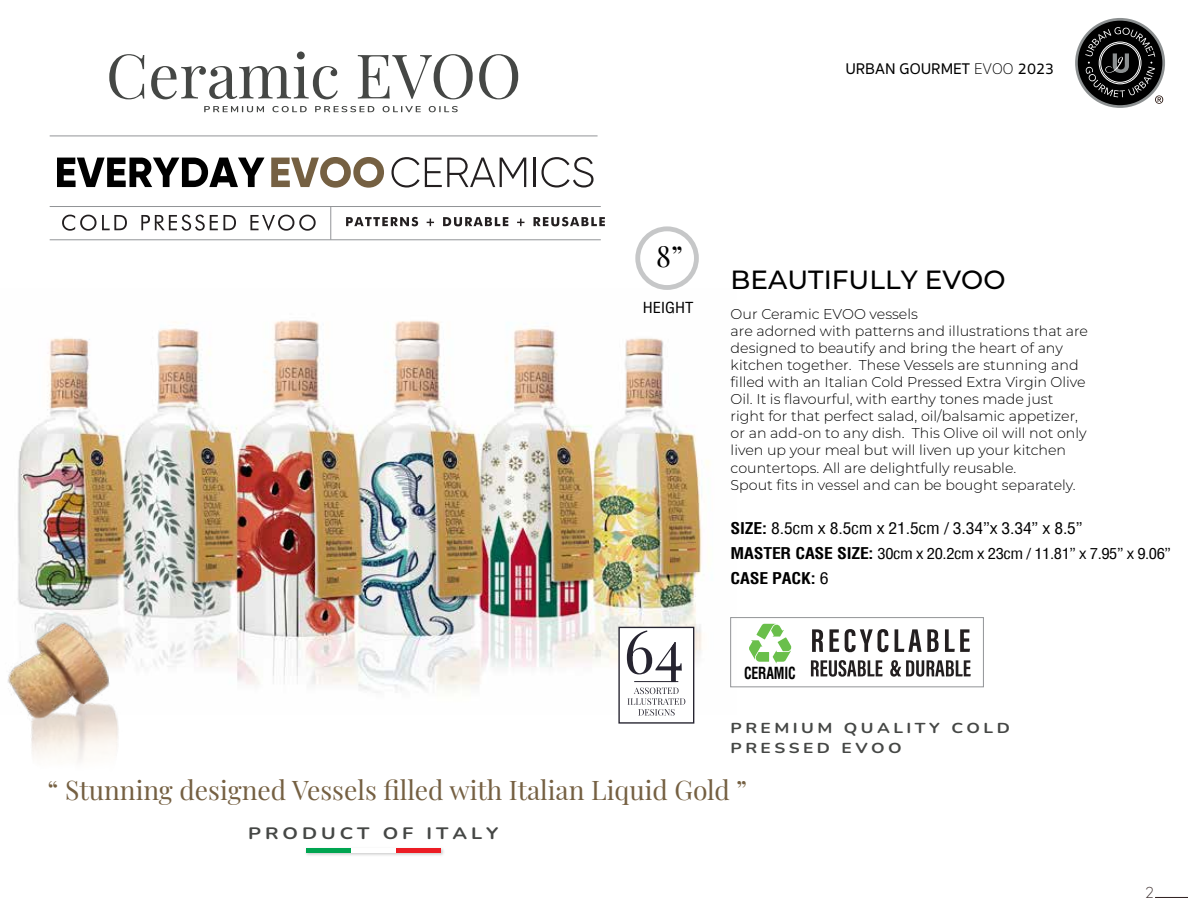
<style>
.page{position:relative;width:1188px;height:918px;background:#fff}
.page>*{position:absolute;margin:0;border:0;box-sizing:border-box;transform-origin:0 0}
.t1{font:28.65px "Playfair Display";color:#000}
.t2{font:26.4px "Playfair Display";color:#756042}
.t3{font:500 26.4px "Montserrat";color:#000}
.t4{font:700 16.5px "Nunito";letter-spacing:.2em;color:#454745;scale:1.2 1}
.t5{font:700 condensed 16.2px "Helvetica";letter-spacing:-.01em;color:#000;scale:.84 1}
.t6{font:condensed 15.9px "Helvetica";letter-spacing:-.01em;color:#000;scale:1.11 1}
.t7{font:500 15.9px "Sukhumvit Set";color:#000}
.t8{font:700 condensed 15.9px "Helvetica";letter-spacing:-.01em;color:#000;scale:1.11 1}
.t9{font:300 15.6px "Geosans";color:#332525}
.t10{font:condensed 14.85px "Helvetica";letter-spacing:-.025em;color:#000;scale:1.11 1}
.t11{font:700 14.4px/19.5px "Nunito";letter-spacing:.2em;color:#454745;scale:1.2 1}
.t12{font:300 14.25px/17.1px "Montserrat";color:#000}
.s1{font-weight:100}
.s2{font-weight:700}
.s3{font-weight:700;font-size:15.9px}
.s4{font-weight:400}
</style>
<div class="page">
<svg style="left:109px;top:54px;width:35px;height:45px"></svg>
<svg style="left:151px;top:52px;width:187px;height:47px"></svg>
<svg style="left:358px;top:54px;width:115px;height:45px"></svg>
<svg style="left:479px;top:54px;width:39px;height:45px"></svg>
<svg style="left:204px;top:106px;width:60px;height:6px"></svg>
<svg style="left:272px;top:106px;width:35px;height:6px"></svg>
<svg style="left:315px;top:106px;width:59px;height:6px"></svg>
<svg style="left:383px;top:106px;width:38px;height:6px"></svg>
<svg style="left:429px;top:106px;width:29px;height:6px"></svg>
<svg style="left:62px;top:215px;width:65px;height:16px"></svg>
<svg style="left:141px;top:215px;width:95px;height:16px"></svg>
<svg style="left:250px;top:215px;width:66px;height:16px"></svg>
<svg style="left:346px;top:217px;width:72px;height:9px"></svg>
<svg style="left:427px;top:219px;width:7px;height:7px"></svg>
<svg style="left:443px;top:217px;width:65px;height:9px"></svg>
<svg style="left:517px;top:219px;width:7px;height:7px"></svg>
<svg style="left:534px;top:217px;width:71px;height:9px"></svg>
<svg style="left:57px;top:158px;width:208px;height:29px"></svg>
<svg style="left:271px;top:157px;width:113px;height:31px"></svg>
<svg style="left:391px;top:157px;width:135px;height:31px"></svg>
<hr style="left:534px;top:158px;width:2px;height:29px;background:#231f20">
<svg style="left:541px;top:157px;width:53px;height:31px"></svg>
<img style="left:17px;top:289px;width:719px;height:426px">
<hr style="left:50px;top:136px;width:548px;height:1px;background:#929497">
<hr style="left:50px;top:206px;width:551px;height:1px;background:#929497">
<hr style="left:50px;top:239px;width:551px;height:1px;background:#929497">
<hr style="left:331px;top:207px;width:1px;height:33px;background:#929497">
<div style="left:618px;top:627px;width:76px;height:97px;background:#fff;border:1px solid #262430"></div>
<svg style="left:627px;top:630px;width:55px;height:52px"></svg>
<svg style="left:628px;top:688px;width:57px;height:28px"></svg>
<hr style="left:634px;top:681px;width:44px;height:1px;background:#262430">
<img style="left:7px;top:609px;width:132px;height:153px">
<svg style="left:1075px;top:18px;width:90px;height:90px"></svg>
<div style="left:1078px;top:21px;width:84px;height:84px;background:#000;border-radius:50%"></div>
<svg style="left:1085px;top:27px;width:78px;height:77px"></svg>
<img style="left:306px;top:848px;width:138px;height:8px">
<hr style="left:306px;top:849px;width:45px;height:4px;background:#00a551">
<hr style="left:351px;top:849px;width:45px;height:4px;background:#fff">
<hr style="left:396px;top:849px;width:45px;height:4px;background:#ec1c24">
<div style="left:730px;top:617px;width:254px;height:70px;border:1px solid #929497"></div>
<svg style="left:812px;top:629px;width:11px;height:23px"></svg>
<svg style="left:829px;top:629px;width:10px;height:23px"></svg>
<svg style="left:845px;top:629px;width:43px;height:23px"></svg>
<svg style="left:895px;top:629px;width:44px;height:23px"></svg>
<svg style="left:945px;top:629px;width:25px;height:23px"></svg>
<svg style="left:811px;top:660px;width:72px;height:17px"></svg>
<svg style="left:890px;top:660px;width:81px;height:17px"></svg>
<svg style="left:749px;top:624px;width:43px;height:39px"></svg>
<hr style="left:1155px;top:897px;width:33px;height:1px;background:#332525">
<div style="left:635px;top:226px;width:64px;height:64px;border:5px solid #c6c7c8;border-radius:50%"></div>
<p class="t7" style="left:845px;top:58px;width:210px">URBAN GOURMET <span class="s1">EVOO</span> 2023</p>
<h1 class="t1" style="left:656px;top:234px;width:28px">8”</h1>
<p class="t10" style="left:643px;top:298px;width:47px">HEIGHT</p>
<h2 class="t3" style="left:731px;top:262px;width:276px">BEAUTIFULLY EVOO</h2>
<p class="t12" style="left:731px;top:305px;width:359px">Our Ceramic EVOO vessels<br>are adorned with patterns and illustrations that are designed to beautify and bring the heart of any kitchen together. These Vessels are stunning and filled with an Italian Cold Pressed Extra Virgin Olive Oil. It is flavourful, with earthy tones made just right for that perfect salad, oil/balsamic appetizer, or an add-on to any dish. This Olive oil will not only liven up your meal but will liven up your kitchen countertops. All are delightfully reusable.<br>Spout fits in vessel and can be bought separately.</p>
<p class="t6" style="left:731px;top:517px;width:319px"><span class="s2">SIZE:</span> 8.5cm x 8.5cm x 21.5cm / 3.34”x 3.34” x 8.5”</p>
<p class="t10" style="left:731px;top:544px;width:398px"><span class="s3">MASTER CASE SIZE:</span> 30cm x 20.2cm x 23cm / 11.81” x 7.95” x 9.06”</p>
<p class="t8" style="left:731px;top:568px;width:90px">CASE PACK: <span class="s4">6</span></p>
<p class="t5" style="left:744px;top:663px;width:63px">CERAMIC</p>
<p class="t11" style="left:731px;top:718px;width:234px">PREMIUM QUALITY COLD<br>PRESSED EVOO</p>
<h2 class="t2" style="left:47px;top:769px;width:701px">“ Stunning designed Vessels filled with Italian Liquid Gold ”</h2>
<p class="t4" style="left:248px;top:822px;width:210px">PRODUCT OF ITALY</p>
<p class="t9" style="left:1145px;top:884px;width:10px">2</p>
</div>
